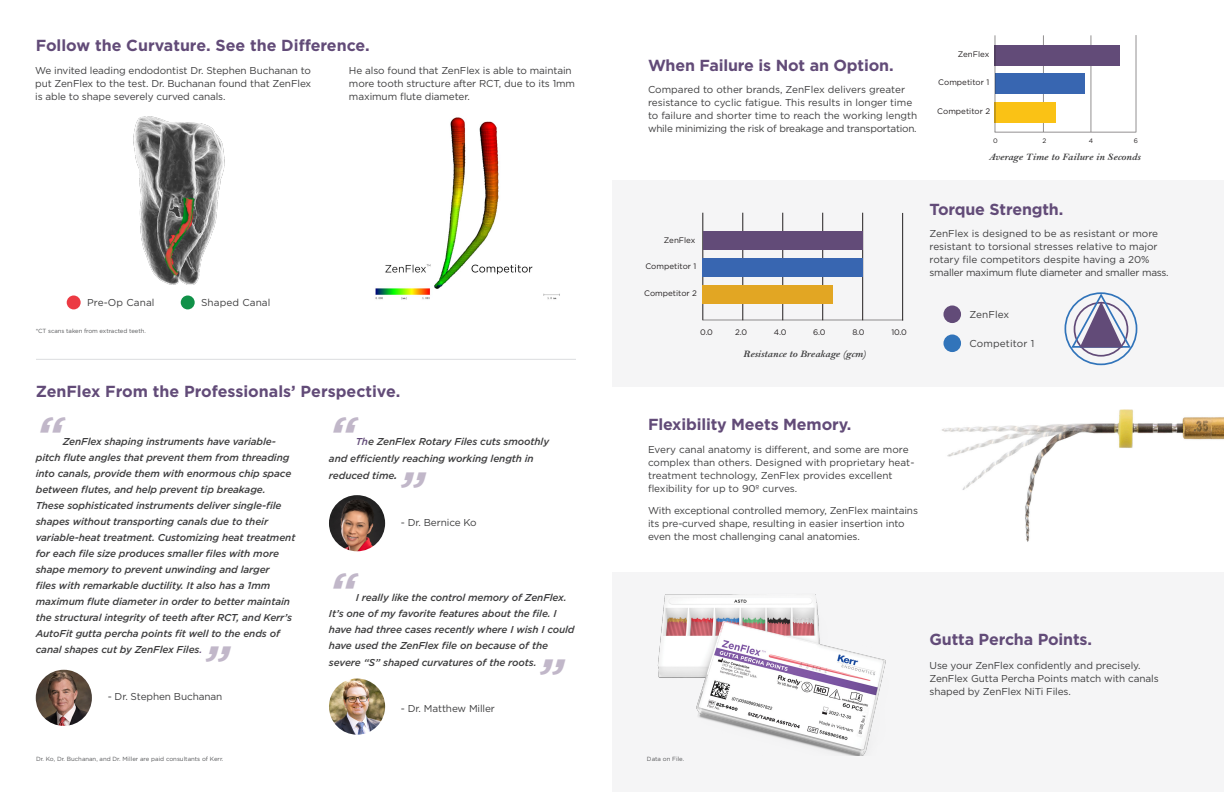
<style>
.page{position:relative;width:1224px;height:792px;background:#fff}
.page>*{position:absolute;margin:0;border:0;box-sizing:border-box;transform-origin:0 0}
.t1{font:italic 700 48px "Gotham";color:#c1b7c9}
.t2{font:700 16px "Gotham";letter-spacing:-.01em;color:#624b78}
.t3{font:10px/13px "Gotham";letter-spacing:-.01em;color:#3e3e3f}
.t4{font:italic 500 10px/16px "Gotham";letter-spacing:-.01em;color:#3e3e3f}
.t5{font:italic 700 10px "Bell MT Std";color:#3e3e3f}
.t6{font:10px "Gotham";letter-spacing:.01em;color:#3e3e3f}
.t7{font:8px "Gotham";color:#231f20}
.t8{font:6.5px "Gotham";color:#231f20}
.t9{font:6px "Gotham";color:#57585a}
.s1{color:#624b78}
.s2{font-weight:700}
</style>
<div class="page">
<div style="left:612px;top:180px;width:612px;height:207px;background:#f5f5f6"></div>
<div style="left:612px;top:572px;width:612px;height:220px;background:#f5f5f6"></div>
<img style="left:942px;top:409px;width:282px;height:133px">
<hr style="left:1043px;top:35px;width:1px;height:97px;background:#231f20">
<hr style="left:1091px;top:35px;width:1px;height:97px;background:#231f20">
<hr style="left:1136px;top:35px;width:1px;height:97px;background:#231f20">
<div style="left:995px;top:73px;width:89px;height:21px;background:#3866b1"></div>
<div style="left:995px;top:102px;width:61px;height:20px;background:#fac215"></div>
<div style="left:995px;top:45px;width:125px;height:20px;background:#624b78"></div>
<hr style="left:995px;top:35px;width:1px;height:97px;background:#231f20">
<hr style="left:995px;top:132px;width:141px;height:1px;background:#231f20">
<hr style="left:902px;top:213px;width:1px;height:108px;background:#231f20">
<div style="left:1065px;top:292px;width:72px;height:73px;border:2px solid #3174ba;border-radius:50%"></div>
<svg style="left:1070px;top:293px;width:62px;height:56px"></svg>
<div style="left:943px;top:305px;width:18px;height:18px;background:#624b78;border-radius:50%"></div>
<div style="left:943px;top:334px;width:18px;height:18px;background:#3174ba;border-radius:50%"></div>
<hr style="left:703px;top:320px;width:200px;height:1px;background:#231f20">
<hr style="left:703px;top:213px;width:1px;height:107px;background:#231f20">
<hr style="left:783px;top:213px;width:1px;height:107px;background:#231f20">
<hr style="left:863px;top:213px;width:1px;height:107px;background:#231f20">
<hr style="left:743px;top:213px;width:1px;height:107px;background:#231f20">
<hr style="left:823px;top:213px;width:1px;height:107px;background:#231f20">
<div style="left:703px;top:231px;width:160px;height:18px;background:#624b78"></div>
<div style="left:703px;top:286px;width:130px;height:18px;background:#e2a623"></div>
<div style="left:703px;top:258px;width:160px;height:19px;background:#3866b1"></div>
<img style="left:36px;top:670px;width:56px;height:56px;border-radius:28px">
<img style="left:329px;top:495px;width:56px;height:56px;border-radius:28px">
<img style="left:329px;top:679px;width:56px;height:56px;border-radius:28px">
<div style="left:67px;top:296px;width:14px;height:13px;background:#ec3a43;border-radius:50%"></div>
<div style="left:181px;top:296px;width:14px;height:13px;background:#109148;border-radius:50%"></div>
<img style="left:133px;top:116px;width:92px;height:169px">
<img style="left:657px;top:594px;width:229px;height:162px">
<hr style="left:36px;top:359px;width:540px;height:1px;background:#dcdddf">
<img style="left:375px;top:117px;width:185px;height:183px">
<p class="t2" style="left:36px;top:35px;width:336px">Follow the Curvature. See the Difference.</p>
<p class="t3" style="left:35px;top:63px;width:278px;text-align:justify">We invited leading endodontist Dr. Stephen Buchanan to put ZenFlex to the test. Dr. Buchanan found that ZenFlex is able to shape severely curved canals.</p>
<p class="t3" style="left:349px;top:63px;width:228px">He also found that ZenFlex is able to maintain more tooth structure after RCT, due to its 1mm maximum flute diameter.</p>
<p class="t6" style="left:87px;top:296px;width:69px">Pre-Op Canal</p>
<p class="t6" style="left:201px;top:296px;width:71px">Shaped Canal</p>
<p class="t9" style="left:36px;top:327px;width:112px">*CT scans taken from extracted teeth.</p>
<p class="t2" style="left:36px;top:380px;width:366px">ZenFlex From the Professionals’ Perspective.</p>
<p class="t1" style="left:36px;top:402px;width:29px">“</p>
<p class="t4" style="left:36px;top:433px;width:261px;text-indent:27px">ZenFlex shaping instruments have variable&shy;pitch flute angles that prevent them from threading into canals, provide them with enormous chip space between flutes, and help prevent tip breakage.<br>These sophisticated instruments deliver single-file shapes without transporting canals due to their variable-heat treatment. Customizing heat treatment for each file size produces smaller files with more shape memory to prevent unwinding and larger<br>files with remarkable ductility. It also has a 1mm maximum flute diameter in order to better maintain the structural integrity of teeth after RCT, and Kerr’s AutoFit gutta percha points fit well to the ends of canal shapes cut by ZenFlex Files<span class="s1">.</span></p>
<p class="t1" style="left:202px;top:631px;width:29px">”</p>
<p class="t3" style="left:108px;top:690px;width:116px">- Dr. Stephen Buchanan</p>
<p class="t1" style="left:329px;top:402px;width:29px">“</p>
<p class="t4" style="left:329px;top:433px;width:222px;line-height:17px;text-indent:27px"><span class="s1">Th</span>e ZenFlex Rotary Files cuts smoothly and efficiently reaching working length in reduced time<span class="s2">.</span></p>
<p class="t1" style="left:397px;top:457px;width:29px">”</p>
<p class="t3" style="left:401px;top:516px;width:77px">- Dr. Bernice Ko</p>
<p class="t1" style="left:329px;top:558px;width:29px">“</p>
<p class="t4" style="left:329px;top:589px;width:247px;text-indent:27px">I really like the control memory of ZenFlex.<br>It’s one of my favorite features about the file. I have had three cases recently where I wish I could have used the ZenFlex file on because of the</p>
<p class="t4" style="left:329px;top:654px;width:209px">severe “S” shaped curvatures of the roots.</p>
<p class="t1" style="left:537px;top:644px;width:29px">”</p>
<p class="t3" style="left:401px;top:702px;width:96px">- Dr. Matthew Miller</p>
<p class="t2" style="left:648px;top:54px;width:247px">When Failure is Not an Option.</p>
<p class="t3" style="left:648px;top:82px;width:271px">Compared to other brands, ZenFlex delivers greater resistance to cyclic fatigue. This results in longer time to failure and shorter time to reach the working length while minimizing the risk of breakage and transportation.</p>
<p class="t7" style="left:958px;top:49px;width:33px">ZenFlex</p>
<p class="t7" style="left:938px;top:78px;width:52px">Competitor 1</p>
<p class="t7" style="left:937px;top:106px;width:54px">Competitor 2</p>
<p class="t8" style="left:993px;top:136px;width:6px">0</p>
<p class="t8" style="left:1042px;top:136px;width:5px">2</p>
<p class="t8" style="left:1089px;top:136px;width:6px">4</p>
<p class="t8" style="left:1134px;top:136px;width:6px">6</p>
<p class="t5" style="left:989px;top:151px;width:153px">Average Time to Failure in Seconds</p>
<p class="t7" style="left:664px;top:235px;width:33px">ZenFlex</p>
<p class="t7" style="left:645px;top:262px;width:52px">Competitor 1</p>
<p class="t7" style="left:644px;top:289px;width:54px">Competitor 2</p>
<p class="t7" style="left:700px;top:327px;width:14px">0.0</p>
<p class="t7" style="left:735px;top:327px;width:13px">2.0</p>
<p class="t7" style="left:774px;top:327px;width:14px">4.0</p>
<p class="t7" style="left:813px;top:327px;width:14px">6.0</p>
<p class="t7" style="left:852px;top:327px;width:14px">8.0</p>
<p class="t7" style="left:891px;top:327px;width:17px">10.0</p>
<p class="t5" style="left:743px;top:348px;width:125px">Resistance to Breakage (gcm)</p>
<p class="t2" style="left:930px;top:198px;width:135px">Torque Strength.</p>
<p class="t3" style="left:930px;top:226px;width:241px">ZenFlex is designed to be as resistant or more resistant to torsional stresses relative to major rotary file competitors despite having a 20% smaller maximum flute diameter and smaller mass.</p>
<p class="t6" style="left:969px;top:308px;width:41px">ZenFlex</p>
<p class="t6" style="left:969px;top:338px;width:66px">Competitor 1</p>
<p class="t2" style="left:648px;top:414px;width:205px">Flexibility Meets Memory.</p>
<p class="t3" style="left:648px;top:443px;width:268px">Every canal anatomy is different, and some are more complex than others. Designed with proprietary heat&shy;treatment technology, ZenFlex provides excellent flexibility for up to 90º curves.</p>
<p class="t3" style="left:648px;top:504px;width:272px">With exceptional controlled memory, ZenFlex maintains its pre-curved shape, resulting in easier insertion into even the most challenging canal anatomies.</p>
<p class="t2" style="left:930px;top:628px;width:164px">Gutta Percha Points.</p>
<p class="t3" style="left:930px;top:659px;width:231px">Use your ZenFlex confidently and precisely.<br>ZenFlex Gutta Percha Points match with canals shaped by ZenFlex NiTi Files.</p>
<p class="t9" style="left:36px;top:755px;width:189px">Dr. Ko, Dr. Buchanan, and Dr. Miller are paid consultants of Kerr.</p>
<p class="t9" style="left:647px;top:755px;width:39px">Data on File.</p>
</div>
